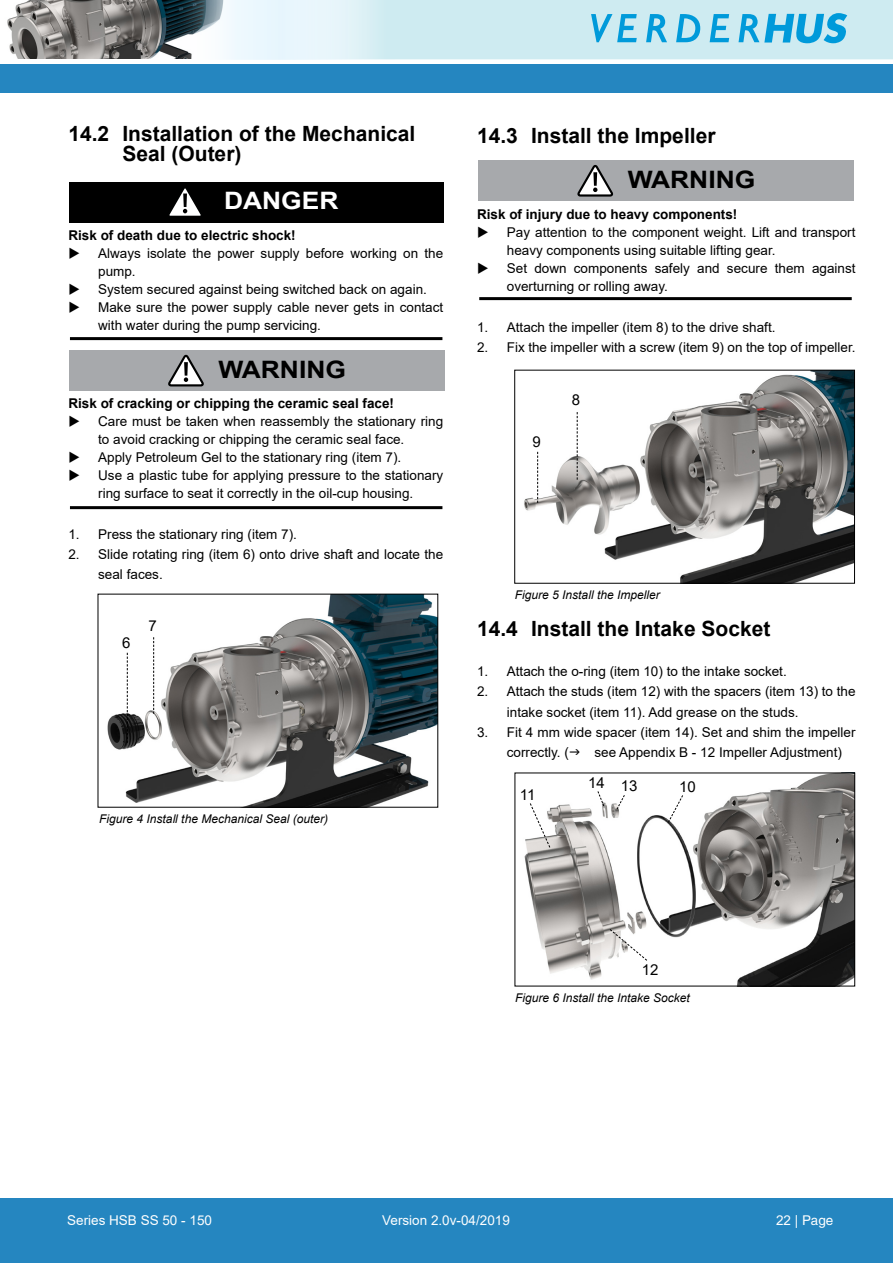
<style>
.page{position:relative;width:893px;height:1263px;background:#fff}
.page>*{position:absolute;margin:0;border:0;box-sizing:border-box;transform-origin:0 0}
.t1{font:700 24px "Arial";color:#000;scale:1.1 1}
.t2{font:700 24px "Arial";color:#fff;scale:1.1 1}
.t3{font:700 21px/20.2px "Arial";color:#000}
.t4{font:15px "Arial";color:#000}
.t5{font:13.5px/18px "Arial";color:#000}
.t6{font:700 13.5px "Arial";color:#000}
.t7{font:13.5px "Arial";color:#fff}
.t8{font:13.5px "FZHTJW GB1 0";color:#fff}
.t9{font:italic 12px "Arial";color:#000}
.s1{font-family:"Arial"}
</style>
<div class="page">
<div style="left:0;top:1198px;width:893px;height:65px;background:#2586c0"></div>
<div style="left:0;top:64px;width:893px;height:29px;background:#2586c0"></div>
<div style="left:259px;top:0;width:634px;height:59px;background:#ceebf1"></div>
<img style="left:7px;top:0;width:166px;height:59px">
<svg style="left:173px;top:0;width:197px;height:59px"></svg>
<svg style="left:591px;top:14px;width:46px;height:28px"></svg>
<svg style="left:646px;top:14px;width:21px;height:28px"></svg>
<svg style="left:676px;top:14px;width:24px;height:28px"></svg>
<svg style="left:710px;top:14px;width:19px;height:28px"></svg>
<svg style="left:738px;top:13px;width:109px;height:30px"></svg>
<div style="left:70px;top:182px;width:374px;height:40px;background:#000"></div>
<svg style="left:169px;top:188px;width:32px;height:28px"></svg>
<div style="left:69px;top:350px;width:375px;height:41px;background:#a7a9ac"></div>
<svg style="left:169px;top:354px;width:35px;height:33px"></svg>
<hr style="left:70px;top:506px;width:372px;height:3px;background:#000">
<hr style="left:70px;top:337px;width:372px;height:3px;background:#000">
<img style="left:107px;top:596px;width:329px;height:209px">
<div style="left:98px;top:594px;width:340px;height:213px;border:1px solid #000"></div>
<svg style="left:127px;top:653px;width:1px;height:90px"></svg>
<svg style="left:153px;top:637px;width:1px;height:77px"></svg>
<div style="left:478px;top:161px;width:375px;height:40px;background:#a7a9ac"></div>
<svg style="left:578px;top:165px;width:35px;height:32px"></svg>
<hr style="left:479px;top:297px;width:373px;height:3px;background:#000">
<img style="left:524px;top:372px;width:329px;height:209px">
<div style="left:514px;top:370px;width:341px;height:213px;border:1px solid #000"></div>
<svg style="left:537px;top:452px;width:1px;height:51px"></svg>
<svg style="left:577px;top:412px;width:1px;height:68px"></svg>
<img style="left:524px;top:775px;width:329px;height:209px">
<div style="left:515px;top:773px;width:340px;height:213px;border:1px solid #000"></div>
<svg style="left:529px;top:802px;width:22px;height:46px"></svg>
<svg style="left:667px;top:794px;width:17px;height:29px"></svg>
<svg style="left:609px;top:928px;width:39px;height:33px"></svg>
<svg style="left:616px;top:794px;width:9px;height:16px"></svg>
<svg style="left:597px;top:790px;width:8px;height:17px"></svg>
<p class="t3" style="left:122px;top:123px;width:294px;text-indent:-54px">14.2 Installation of the Mechanical<br>Seal (Outer)</p>
<p class="t2" style="left:224px;top:184px;width:105px">DANGER</p>
<p class="t6" style="left:68px;top:225px;width:229px">Risk of death due to electric shock!</p>
<p class="t5" style="left:98px;top:244px;width:347px;text-indent:-30px">◆ Always isolate the power supply before working on the pump.</p>
<p class="t5" style="left:68px;top:280px;width:360px">◆ System secured against being switched back on again.</p>
<p class="t5" style="left:98px;top:298px;width:347px;text-indent:-30px">◆ Make sure the power supply cable never gets in contact with water during the pump servicing.</p>
<p class="t1" style="left:218px;top:352px;width:117px">WARNING</p>
<p class="t6" style="left:68px;top:394px;width:327px">Risk of cracking or chipping the ceramic seal face!</p>
<p class="t5" style="left:98px;top:412px;width:347px;text-indent:-30px">◆ Care must be taken when reassembly the stationary ring to avoid cracking or chipping the ceramic seal face.</p>
<p class="t5" style="left:68px;top:448px;width:334px">◆ Apply Petroleum Gel to the stationary ring (item 7).</p>
<p class="t5" style="left:68px;top:466px;width:376px;text-align:center">◆ Use a plastic tube for applying pressure to the stationary ring surface to seat it correctly in the oil-cup housing.</p>
<p class="t5" style="left:68px;top:525px;width:230px">1. Press the stationary ring (item 7).</p>
<p class="t5" style="left:98px;top:544px;width:347px;line-height:20.2px;text-indent:-30px">2. Slide rotating ring (item 6) onto drive shaft and locate the seal faces.</p>
<p class="t4" style="left:122px;top:632px;width:10px">6</p>
<p class="t4" style="left:148px;top:615px;width:10px">7</p>
<p class="t9" style="left:99px;top:811px;width:230px">Figure 4 Install the Mechanical Seal (outer)</p>
<p class="t3" style="left:477px;top:126px;width:240px">14.3 Install the Impeller</p>
<p class="t1" style="left:628px;top:162px;width:117px">WARNING</p>
<p class="t6" style="left:477px;top:205px;width:262px">Risk of injury due to heavy components!</p>
<p class="t5" style="left:507px;top:224px;width:350px;text-indent:-30px">◆ Pay attention to the component weight. Lift and transport heavy components using suitable lifting gear.</p>
<p class="t5" style="left:507px;top:260px;width:350px;text-indent:-30px">◆ Set down components safely and secure them against overturning or rolling away.</p>
<p class="t5" style="left:477px;top:318px;width:300px">1. Attach the impeller (item 8) to the drive shaft.</p>
<p class="t5" style="left:477px;top:338px;width:380px">2. Fix the impeller with a screw (item 9) on the top of impeller.</p>
<p class="t4" style="left:532px;top:432px;width:10px">9</p>
<p class="t4" style="left:572px;top:390px;width:10px">8</p>
<p class="t9" style="left:515px;top:587px;width:146px">Figure 5 Install the Impeller</p>
<p class="t3" style="left:477px;top:618px;width:295px">14.4 Install the Intake Socket</p>
<p class="t5" style="left:477px;top:662px;width:311px">1. Attach the o-ring (item 10) to the intake socket.</p>
<p class="t5" style="left:507px;top:681px;width:350px;line-height:20.2px;text-indent:-30px">2. Attach the studs (item 12) with the spacers (item 13) to the intake socket (item 11). Add grease on the studs.</p>
<p class="t5" style="left:507px;top:722px;width:350px;line-height:20.2px;text-indent:-30px">3. Fit 4 mm wide spacer (item 14). Set and shim the impeller correctly. (</p>
<p class="t5" style="left:594px;top:743px;width:249px">see Appendix B - 12 Impeller Adjustment)</p>
<p class="t4" style="left:520px;top:785px;width:17px">11</p>
<p class="t4" style="left:588px;top:772px;width:18px">14</p>
<p class="t4" style="left:621px;top:776px;width:18px">13</p>
<p class="t4" style="left:679px;top:776px;width:18px">10</p>
<p class="t4" style="left:642px;top:959px;width:18px">12</p>
<p class="t9" style="left:515px;top:990px;width:176px">Figure 6 Install the Intake Socket</p>
<p class="t7" style="left:67px;top:1211px;width:146px">Series HSB SS 50 - 150</p>
<p class="t7" style="left:382px;top:1211px;width:129px">Version 2.0v-04/2019</p>
<p class="t8" style="left:776px;top:1212px;width:59px"><span class="s1">22 |</span> Page</p>
</div>
